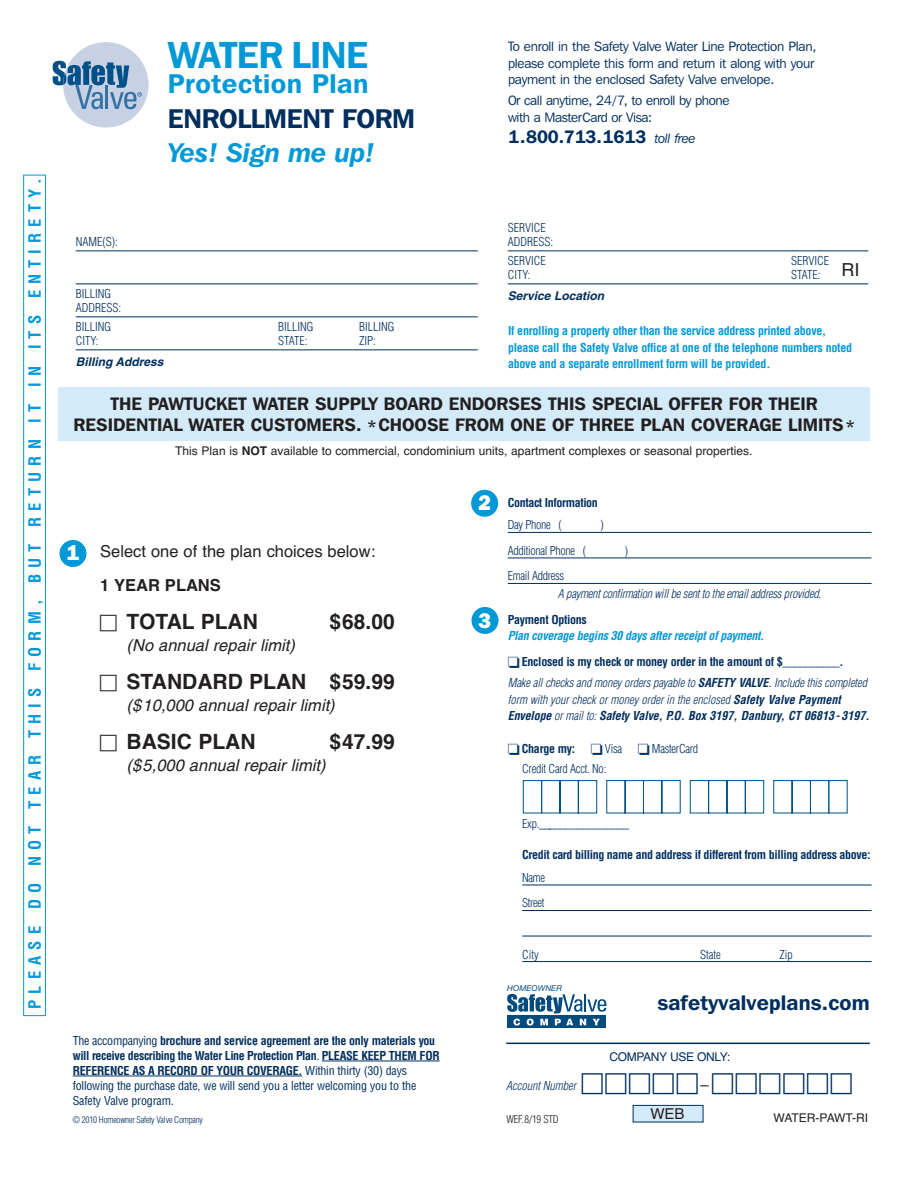
<style>
.page{position:relative;width:918px;height:1188px;background:#fff}
.page>*{position:absolute;margin:0;border:0;box-sizing:border-box;transform-origin:0 0}
.t1{font:600 37.5px "Franklin Gothic IT Cby BT";letter-spacing:-.01em;color:#0099d8}
.t2{font:600 27px/34.5px "Franklin Gothic IT Cby BT";letter-spacing:-.01em;color:#002e5e}
.t3{font:600 27px "Franklin Gothic IT Cby BT";letter-spacing:.02em;color:#0099d8}
.t4{font:700 21px "Helvetica";color:#231f20}
.t5{font:600 21px "Franklin Gothic IT Cby BT";letter-spacing:.005em;color:#002e5e}
.t6{font:800 21px "Franklin Gothic IT Cby BT";color:#fff}
.t7{font:600 18px "Franklin Gothic IT Cby BT";color:#231f20}
.t8{font:600 18px "Franklin Gothic IT Cby BT";color:#002e5e}
.t9{font:18px "Helvetica";color:#231f20}
.t10{font:italic 16.5px "Helvetica";color:#231f20}
.t11{font:700 condensed 16.5px "Helvetica";letter-spacing:.37em;color:#0099d8}
.t12{font:16.5px "Helvetica";color:#231f20}
.t13{font:700 16.5px "Helvetica";color:#231f20}
.t14{font:15px "Helvetica";color:#231f20}
.t15{font:13.5px/16.5px "Franklin Gothic IT Cby BT";letter-spacing:-.02em;color:#002e5e}
.t16{font:700 condensed 12px/15px "Helvetica";letter-spacing:-.025em;color:#002e5e}
.t17{font:italic 300 condensed 12px/16.5px "Helvetica";color:#002e5e}
.t18{font:700 condensed 12px/16.5px "Helvetica";letter-spacing:-.02em;color:#0099d8}
.t19{font:300 condensed 12px "Helvetica";color:#002e5e}
.t20{font:12px "Helvetica";color:#231f20}
.t21{font:italic 700 condensed 12px "Helvetica";color:#0099d8}
.t22{font:300 condensed 12px "Helvetica";letter-spacing:-.025em;color:#002e5e}
.t23{font:italic 700 12px "Helvetica";color:#002e5e}
.t24{font:300 condensed 12px "Helvetica";letter-spacing:-.02em;color:#002e5e}
.t25{font:12px "Helvetica";letter-spacing:-.03em;color:#002e5e}
.t26{font:12px "Helvetica";letter-spacing:-.02em;color:#231f20}
.t27{font:300 condensed 10.5px "Helvetica";letter-spacing:-.02em;color:#231f20}
.t28{font:300 condensed 9px "Helvetica";letter-spacing:-.02em;color:#002e5e}
.t29{font:italic 8.1px "Helvetica Neue";letter-spacing:.01em;color:#024b7e}
.s1{font-style:italic;color:#0099d8}
.s2{font-weight:400;font-style:italic;font-size:13.5px}
.s3{font-weight:700}
.s4{font-weight:400}
</style>
<div class="page">
<div style="left:59px;top:540px;width:27px;height:27px;background:#0099d8;border-radius:50%"></div>
<div style="left:59px;top:387px;width:811px;height:54px;background:#d3eaf8"></div>
<svg style="left:53px;top:42px;width:96px;height:85px"></svg>
<div style="left:633px;top:1106px;width:70px;height:16px;background:#d3eaf8"></div>
<div style="left:633px;top:1105px;width:70px;height:17px;border:1px solid #002e5e"></div>
<hr style="left:322px;top:1061px;width:118px;height:1px;background:#002e5e">
<hr style="left:73px;top:1076px;width:59px;height:1px;background:#002e5e">
<hr style="left:132px;top:1076px;width:170px;height:1px;background:#002e5e">
<div style="left:23px;top:175px;width:23px;height:841px;border:1px solid #0099d8"></div>
<svg style="left:507px;top:994px;width:99px;height:19px"></svg>
<div style="left:507px;top:1015px;width:99px;height:13px;background:#024b7e"></div>
<svg style="left:513px;top:1019px;width:7px;height:7px"></svg>
<svg style="left:527px;top:1019px;width:7px;height:7px"></svg>
<svg style="left:540px;top:1019px;width:8px;height:6px"></svg>
<svg style="left:555px;top:1019px;width:18px;height:6px"></svg>
<svg style="left:580px;top:1019px;width:6px;height:6px"></svg>
<svg style="left:593px;top:1019px;width:7px;height:6px"></svg>
<hr style="left:508px;top:250px;width:360px;height:1px;background:#002e5e">
<hr style="left:508px;top:283px;width:360px;height:1px;background:#002e5e">
<hr style="left:76px;top:250px;width:402px;height:1px;background:#002e5e">
<hr style="left:76px;top:283px;width:402px;height:1px;background:#002e5e">
<hr style="left:76px;top:316px;width:402px;height:1px;background:#002e5e">
<hr style="left:76px;top:349px;width:402px;height:1px;background:#002e5e">
<hr style="left:506px;top:1043px;width:364px;height:1px;background:#002e5e">
<div style="left:471px;top:490px;width:27px;height:27px;background:#0099d8;border-radius:50%"></div>
<div style="left:472px;top:607px;width:27px;height:27px;background:#0099d8;border-radius:50%"></div>
<hr style="left:508px;top:532px;width:364px;height:1px;background:#002e5e">
<hr style="left:508px;top:558px;width:364px;height:1px;background:#002e5e">
<hr style="left:508px;top:583px;width:364px;height:1px;background:#002e5e">
<hr style="left:522px;top:885px;width:350px;height:1px;background:#002e5e">
<hr style="left:522px;top:910px;width:350px;height:1px;background:#002e5e">
<hr style="left:522px;top:936px;width:350px;height:1px;background:#002e5e">
<hr style="left:522px;top:961px;width:350px;height:1px;background:#002e5e">
<div style="left:523px;top:780px;width:19px;height:33px;border:1px solid #015188"></div>
<svg style="left:541px;top:780px;width:289px;height:34px"></svg>
<div style="left:828px;top:780px;width:20px;height:33px;border:1px solid #015188"></div>
<p class="t11" style="left:28px;top:1009px;width:831px;rotate:-90deg">PLEASE DO NOT TEAR THIS FORM, BUT RETURN IT IN ITS ENTIRETY.</p>
<p class="t19" style="left:76px;top:237px;width:43px">NAME(S):</p>
<p class="t1" style="left:168px;top:41px;width:202px">WATER LINE</p>
<p class="t3" style="left:168px;top:74px;width:202px">Protection Plan</p>
<p class="t2" style="left:168px;top:104px;width:249px">ENROLLMENT FORM<br><span class="s1">Yes! Sign me up!</span></p>
<p class="t19" style="left:76px;top:289px;width:37px">BILLING</p>
<p class="t19" style="left:76px;top:303px;width:47px">ADDRESS:</p>
<p class="t19" style="left:76px;top:322px;width:37px">BILLING</p>
<p class="t19" style="left:278px;top:322px;width:37px">BILLING</p>
<p class="t19" style="left:359px;top:322px;width:37px">BILLING</p>
<p class="t19" style="left:76px;top:336px;width:24px">CITY:</p>
<p class="t19" style="left:278px;top:336px;width:31px">STATE:</p>
<p class="t19" style="left:359px;top:336px;width:18px">ZIP:</p>
<p class="t23" style="left:76px;top:357px;width:92px">Billing Address</p>
<p class="t15" style="left:508px;top:40px;width:310px">To enroll in the Safety Valve Water Line Protection Plan, please complete this form and return it along with your payment in the enclosed Safety Valve envelope.</p>
<p class="t15" style="left:508px;top:94px;width:223px">Or call anytime, 24/7, to enroll by phone with a MasterCard or Visa:</p>
<p class="t8" style="left:508px;top:130px;width:189px">1.800.713.1613 <span class="s2">toll free</span></p>
<p class="t19" style="left:508px;top:223px;width:39px">SERVICE</p>
<p class="t19" style="left:508px;top:237px;width:47px">ADDRESS:</p>
<p class="t19" style="left:508px;top:256px;width:39px">SERVICE</p>
<p class="t19" style="left:791px;top:256px;width:39px">SERVICE</p>
<p class="t19" style="left:508px;top:270px;width:24px">CITY:</p>
<p class="t19" style="left:791px;top:270px;width:31px">STATE:</p>
<p class="t23" style="left:508px;top:291px;width:100px">Service Location</p>
<p class="t9" style="left:841px;top:263px;width:19px">RI</p>
<p class="t18" style="left:508px;top:324px;width:346px">If enrolling a property other than the service address printed above, please call the Safety Valve office at one of the telephone numbers noted above and a separate enrollment form will be provided.</p>
<p class="t7" style="left:111px;top:397px;width:709px">THE PAWTUCKET WATER SUPPLY BOARD ENDORSES THIS SPECIAL OFFER FOR THEIR</p>
<p class="t7" style="left:74px;top:418px;width:783px">RESIDENTIAL WATER CUSTOMERS. *CHOOSE FROM ONE OF THREE PLAN COVERAGE LIMITS*</p>
<p class="t6" style="left:66px;top:545px;width:14px">1</p>
<p class="t20" style="left:175px;top:447px;width:579px">This Plan is <span class="s3">NOT</span> available to commercial, condominium units, apartment complexes or seasonal properties.</p>
<p class="t12" style="left:100px;top:545px;width:277px">Select one of the plan choices below:</p>
<p class="t13" style="left:100px;top:579px;width:122px">1 YEAR PLANS</p>
<p class="t4" style="left:127px;top:614px;width:133px">TOTAL PLAN</p>
<p class="t4" style="left:329px;top:614px;width:67px">$68.00</p>
<p class="t10" style="left:127px;top:639px;width:173px">(No annual repair limit)</p>
<p class="t4" style="left:127px;top:674px;width:270px">STANDARD PLAN $59.99</p>
<p class="t10" style="left:127px;top:699px;width:213px">($10,000 annual repair limit)</p>
<p class="t4" style="left:127px;top:734px;width:130px">BASIC PLAN</p>
<p class="t4" style="left:329px;top:734px;width:67px">$47.99</p>
<p class="t10" style="left:127px;top:759px;width:204px">($5,000 annual repair limit)</p>
<p class="t6" style="left:478px;top:495px;width:14px">2</p>
<p class="t6" style="left:478px;top:612px;width:14px">3</p>
<p class="t16" style="left:508px;top:496px;width:92px">Contact Information</p>
<p class="t22" style="left:508px;top:520px;width:55px">Day Phone (</p>
<p class="t19" style="left:601px;top:520px;width:5px">)</p>
<p class="t22" style="left:508px;top:546px;width:80px">Additional Phone (</p>
<p class="t19" style="left:625px;top:546px;width:5px">)</p>
<p class="t22" style="left:508px;top:571px;width:58px">Email Address</p>
<p class="t17" style="left:558px;top:587px;width:267px">A paymentconfirmation willbesentto theemailaddressprovided.</p>
<p class="t16" style="left:508px;top:613px;width:81px">Payment Options</p>
<p class="t21" style="left:508px;top:631px;width:260px">Plan coverage begins 30 days afterreceiptofpayment.</p>
<p class="t16" style="left:508px;top:655px;width:337px">❏ Enclosed is my check or money order in the amount of $__________.</p>
<p class="t17" style="left:508px;top:675px;width:365px">Makeallchecksand moneyorderspayableto <span class="s3">SAFETY VALVE</span><span class="s4">.</span> Includethiscompleted form with yourcheck ormoney orderin the enclosed <span class="s3">Safety Valve Payment<br>Envelope</span> ormailto:<span class="s3">Safety Valve,P.O. Box 3197, Danbury, CT 06813- 3197.</span></p>
<p class="t16" style="left:508px;top:742px;width:69px">❏ Charge my:</p>
<p class="t19" style="left:591px;top:744px;width:33px">❏ Visa</p>
<p class="t24" style="left:638px;top:744px;width:62px">❏ MasterCard</p>
<p class="t24" style="left:522px;top:764px;width:86px">Credit Card Acct. No:</p>
<p class="t19" style="left:522px;top:819px;width:109px">Exp.________________</p>
<p class="t16" style="left:522px;top:849px;width:350px">Credit card billing name and address if different from billing address above:</p>
<p class="t19" style="left:522px;top:873px;width:25px">Name</p>
<p class="t19" style="left:522px;top:898px;width:24px">Street</p>
<p class="t19" style="left:522px;top:950px;width:18px">City</p>
<p class="t19" style="left:700px;top:950px;width:22px">State</p>
<p class="t19" style="left:779px;top:950px;width:15px">Zip</p>
<p class="t29" style="left:507px;top:985px;width:56px">HOMEOWNER</p>
<p class="t5" style="left:657px;top:995px;width:214px">safetyvalveplans.com</p>
<p class="t16" style="left:73px;top:1034px;width:369px"><span class="s4">The accompanying</span> brochure and service agreement are the only materials you will receive describing the Water Line Protection Plan<span class="s4">.</span> PLEASE KEEP THEM FOR REFERENCE AS A RECORD OF YOUR COVERAGE. <span class="s4">Within thirty (30) days following the purchase date, we will send you a letter welcoming you to the Safety Valve program.</span></p>
<p class="t28" style="left:73px;top:1116px;width:132px">© 2010 Homeowner Safety Valve Company</p>
<p class="t25" style="left:610px;top:1052px;width:122px">COMPANY USE ONLY:</p>
<p class="t17" style="left:506px;top:1078px;width:74px">AccountNumber</p>
<p class="t14" style="left:700px;top:1079px;width:10px">–</p>
<p class="t27" style="left:506px;top:1115px;width:54px">WEF.8/19 STD</p>
<p class="t14" style="left:650px;top:1109px;width:36px">WEB</p>
<p class="t26" style="left:774px;top:1113px;width:96px">WATER-PAWT-RI</p>
</div>
